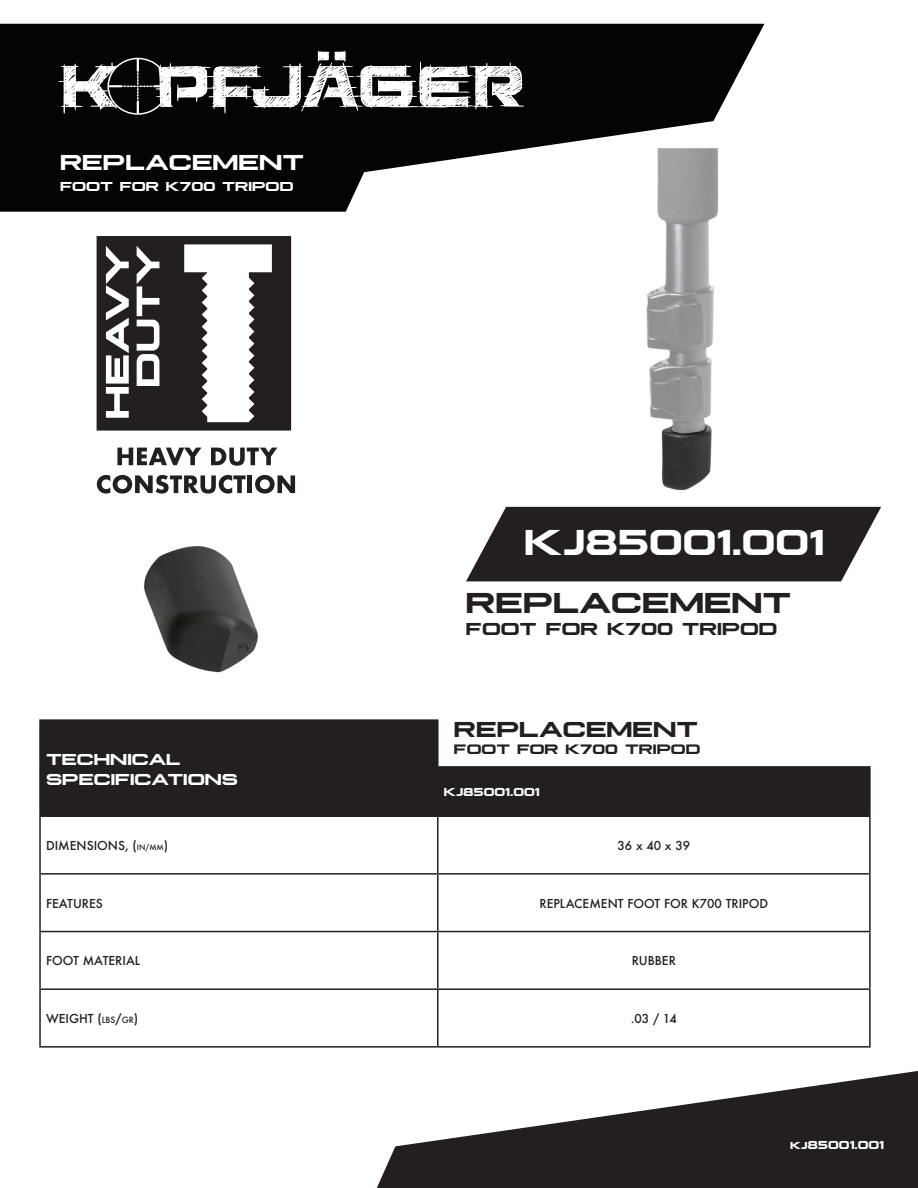
<style>
.page{position:relative;width:918px;height:1188px;background:#fff}
.page>*{position:absolute;margin:0;border:0;box-sizing:border-box;transform-origin:0 0}
.t1{font:700 37.5px "Plateia";color:#fff}
.t2{font:700 30px "Plateia";color:#231f20}
.t3{font:700 22.5px "Plateia";color:#fff}
.t4{font:700 22.5px "Plateia";color:#231f20}
.t5{font:700 18px "Plateia";color:#231f20}
.t6{font:700 16.5px "Plateia";color:#fff}
.t7{font:700 14.25px "Plateia";color:#231f20}
.t8{font:700 13.5px "Plateia";color:#fff}
.t9{font:500 12px "Futura";color:#231f20}
.t10{font:700 12px "Plateia";color:#fff}
.s1{font-size:7.5px}
.s2{font-style:inherit}
.s3{font-size:8.4px}
</style>
<div class="page">
<svg style="left:466px;top:507px;width:415px;height:74px;background:#383435"></svg>
<svg style="left:0;top:24px;width:764px;height:188px;fill:#040503"></svg>
<svg style="left:377px;top:1071px;width:541px;height:117px;fill:#231f20"></svg>
<svg style="left:59px;top:50px;width:465px;height:65px"></svg>
<svg style="left:97px;top:236px;width:194px;height:195px"></svg>
<svg style="left:117px;top:448px;width:84px;height:17px"></svg>
<svg style="left:211px;top:448px;width:66px;height:18px"></svg>
<svg style="left:97px;top:475px;width:149px;height:19px"></svg>
<hr style="left:248px;top:475px;width:4px;height:18px;background:#231f20">
<svg style="left:255px;top:475px;width:40px;height:19px"></svg>
<svg style="left:41px;top:721px;width:828px;height:94px;fill:#231f20"></svg>
<hr style="left:39px;top:719px;width:400px;height:2px;background:#231f20">
<hr style="left:39px;top:721px;width:2px;height:46px;background:#231f20">
<hr style="left:437px;top:721px;width:2px;height:45px;background:#231f20">
<hr style="left:39px;top:767px;width:2px;height:48px;background:#231f20">
<hr style="left:437px;top:768px;width:2px;height:47px;background:#231f20">
<hr style="left:869px;top:768px;width:2px;height:47px;background:#231f20">
<hr style="left:39px;top:815px;width:399px;height:2px;background:#231f20">
<hr style="left:39px;top:817px;width:2px;height:56px;background:#231f20">
<hr style="left:438px;top:815px;width:433px;height:2px;background:#231f20">
<hr style="left:437px;top:817px;width:2px;height:56px;background:#231f20">
<hr style="left:869px;top:817px;width:2px;height:56px;background:#231f20">
<hr style="left:39px;top:873px;width:399px;height:2px;background:#231f20">
<hr style="left:39px;top:875px;width:2px;height:56px;background:#231f20">
<hr style="left:438px;top:873px;width:433px;height:2px;background:#231f20">
<hr style="left:437px;top:875px;width:2px;height:56px;background:#231f20">
<hr style="left:869px;top:875px;width:2px;height:56px;background:#231f20">
<hr style="left:39px;top:931px;width:399px;height:1px;background:#231f20">
<hr style="left:39px;top:932px;width:2px;height:56px;background:#231f20">
<hr style="left:438px;top:931px;width:433px;height:1px;background:#231f20">
<hr style="left:437px;top:932px;width:2px;height:56px;background:#231f20">
<hr style="left:869px;top:932px;width:2px;height:56px;background:#231f20">
<hr style="left:39px;top:988px;width:399px;height:2px;background:#231f20">
<hr style="left:39px;top:990px;width:2px;height:56px;background:#231f20">
<hr style="left:438px;top:988px;width:433px;height:2px;background:#231f20">
<hr style="left:437px;top:990px;width:2px;height:56px;background:#231f20">
<hr style="left:869px;top:990px;width:2px;height:56px;background:#231f20">
<hr style="left:39px;top:1046px;width:399px;height:2px;background:#231f20">
<hr style="left:438px;top:1046px;width:433px;height:2px;background:#231f20">
<hr style="left:437px;top:766px;width:434px;height:2px;background:#231f20">
<img style="left:583px;top:148px;width:181px;height:343px">
<img style="left:144px;top:546px;width:114px;height:127px">
<p class="t3" style="left:60px;top:149px;width:246px">REPLACEMENT</p>
<p class="t8" style="left:60px;top:178px;width:235px">FOOT FOR K700 TRIPOD</p>
<p class="t6" style="left:46px;top:750px;width:136px">TECHNICAL</p>
<p class="t6" style="left:46px;top:769px;width:194px">SPECIFICATIONS</p>
<p class="t1" style="left:524px;top:520px;width:302px">KJ85001.001</p>
<p class="t2" style="left:466px;top:586px;width:327px">REPLACEMENT</p>
<p class="t5" style="left:466px;top:618px;width:313px">FOOT FOR K700 TRIPOD</p>
<p class="t4" style="left:454px;top:716px;width:246px">REPLACEMENT</p>
<p class="t7" style="left:454px;top:740px;width:248px">FOOT FOR K700 TRIPOD</p>
<p class="t10" style="left:444px;top:785px;width:98px">KJ85001.001</p>
<p class="t9" style="left:46px;top:837px;width:124px">DIMENSIONS, (<span class="s1">IN/MM</span>)</p>
<p class="t9" style="left:618px;top:837px;width:74px">36 x 40 x 39</p>
<p class="t9" style="left:46px;top:895px;width:58px">FEATURES</p>
<p class="t9" style="left:539px;top:895px;width:230px">REPLACEMENT FOOT FOR K700 TRIPOD</p>
<p class="t9" style="left:46px;top:953px;width:96px">FOOT MATERIAL</p>
<p class="t9" style="left:632px;top:953px;width:46px">RUBBER</p>
<p class="t9" style="left:46px;top:1010px;width:94px">WEIGHT <span class="s2">(</span><span class="s3">lbs</span><span class="s2">/</span><span class="s3">gr</span><span class="s2">)</span></p>
<p class="t9" style="left:631px;top:1010px;width:47px">.03 / 14</p>
<p class="t10" style="left:790px;top:1138px;width:96px">kj85001.001</p>
</div>
